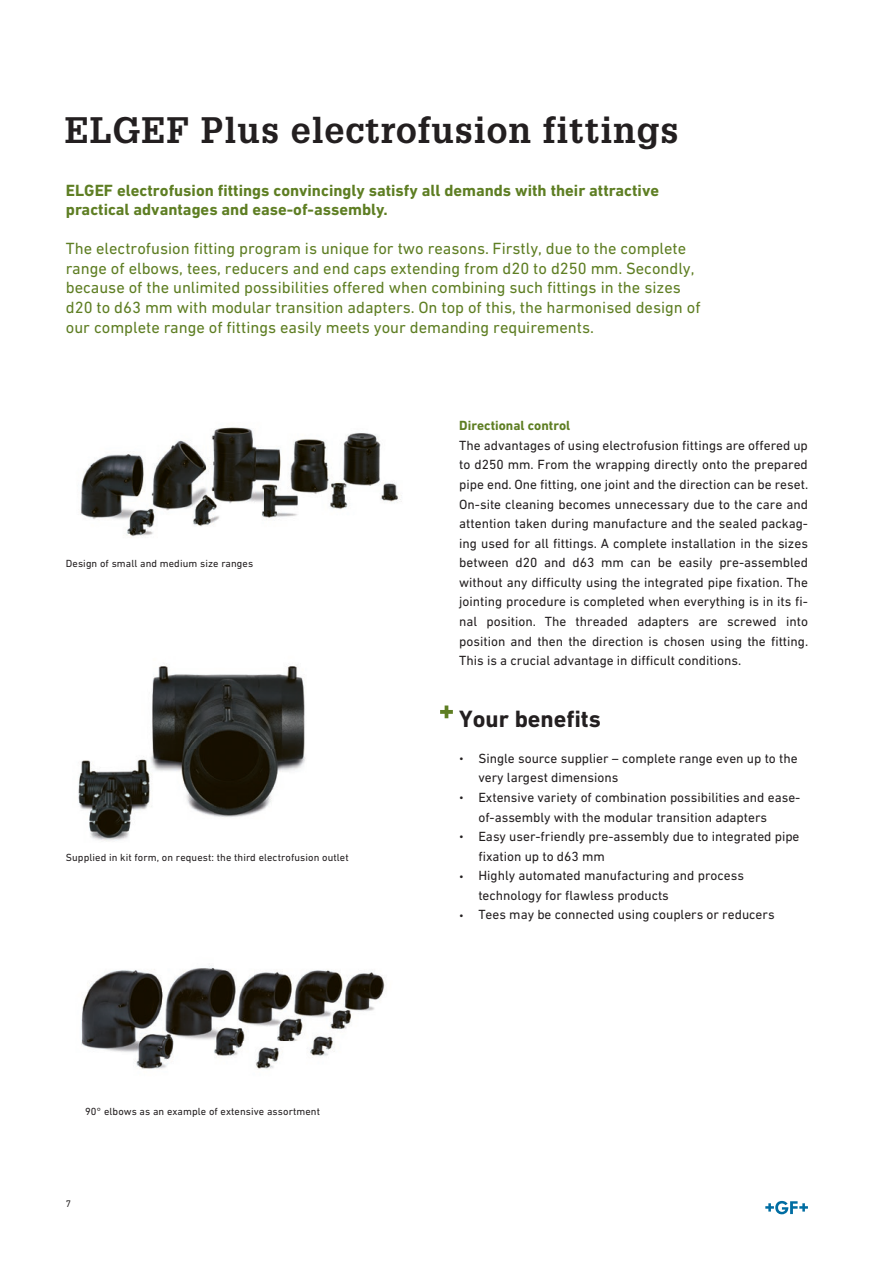
<style>
.page{position:relative;width:893px;height:1263px;background:#fff}
.page>*{position:absolute;margin:0;border:0;box-sizing:border-box;transform-origin:0 0}
.t1{font:700 36px "Glypha LT Pro";letter-spacing:.025em;color:#231f20}
.t2{font:700 24px "DIN Next W1 G";color:#231f20}
.t3{font:16.5px/19.5px "DIN Next W1 G";color:#5e7e23}
.t4{font:700 16.5px/19.5px "DIN Next W1 G";color:#5e7e23}
.t5{font:13.5px/19.5px "DIN Next W1 G";color:#231f20}
.t6{font:700 13.5px "DIN Next W1 G";color:#5e7e23}
.t7{font:10.5px "DIN Next W1 G";letter-spacing:.01em;color:#231f20}
.t8{font:9.75px "DIN Next W1 G";color:#231f20}
.s1{font-size:10.5px}
</style>
<div class="page">
<img style="left:80px;top:427px;width:322px;height:110px">
<img style="left:78px;top:666px;width:228px;height:175px">
<img style="left:81px;top:966px;width:304px;height:103px">
<svg style="left:440px;top:705px;width:13px;height:13px"></svg>
<svg style="left:765px;top:1201px;width:43px;height:13px"></svg>
<h1 class="t1" style="left:65px;top:108px;width:615px">ELGEF Plus electrofusion fittings</h1>
<p class="t4" style="left:66px;top:180px;width:595px">ELGEF electrofusion fittings convincingly satisfy all demands with their attractive practical advantages and ease-of-assembly.</p>
<p class="t3" style="left:66px;top:239px;width:636px">The electrofusion fitting program is unique for two reasons. Firstly, due to the complete range of elbows, tees, reducers and end caps extending from d20 to d250 mm. Secondly, because of the unlimited possibilities offered when combining such fittings in the sizes d20 to d63 mm with modular transition adapters. On top of this, the harmonised design of our complete range of fittings easily meets your demanding requirements.</p>
<p class="t7" style="left:66px;top:558px;width:189px">Design of small and medium size ranges</p>
<p class="t7" style="left:66px;top:851px;width:284px">Supplied in kit form, on request: the third electrofusion outlet</p>
<p class="t7" style="left:85px;top:1105px;width:237px">90° elbows as an example of extensive assortment</p>
<p class="t8" style="left:66px;top:1197px;width:7px">7</p>
<p class="t6" style="left:459px;top:418px;width:113px">Directional control</p>
<p class="t5" style="left:459px;top:435px;width:351px;text-align:justify">The advantages of using electrofusion fittings are offered up to d250 mm. From the wrapping directly onto the prepared pipe end. One fitting, one joint and the direction can be reset.<br>On-site cleaning becomes unnecessary due to the care and attention taken during manufacture and the sealed packag&shy;ing used for all fittings. A complete installation in the sizes between d20 and d63 mm can be easily pre-assembled without any difficulty using the integrated pipe fixation. The jointing procedure is completed when everything is in its fi&shy;nal position. The threaded adapters are screwed into position and then the direction is chosen using the fitting.<br>This is a crucial advantage in difficult conditions.</p>
<h2 class="t2" style="left:459px;top:704px;width:143px">Your benefits</h2>
<p class="t5" style="left:478px;top:748px;width:321px;text-indent:-19px"><span class="s1">•</span> Single source supplier – complete range even up to the very largest dimensions</p>
<p class="t5" style="left:478px;top:787px;width:323px;text-indent:-19px"><span class="s1">•</span> Extensive variety of combination possibilities and ease&shy;of-assembly with the modular transition adapters</p>
<p class="t5" style="left:478px;top:827px;width:323px;text-indent:-19px"><span class="s1">•</span> Easy user-friendly pre-assembly due to integrated pipe fixation up to d63 mm</p>
<p class="t5" style="left:478px;top:866px;width:267px;text-indent:-19px"><span class="s1">•</span> Highly automated manufacturing and process technology for flawless products</p>
<p class="t5" style="left:459px;top:905px;width:317px"><span class="s1">•</span> Tees may be connected using couplers or reducers</p>
</div>
